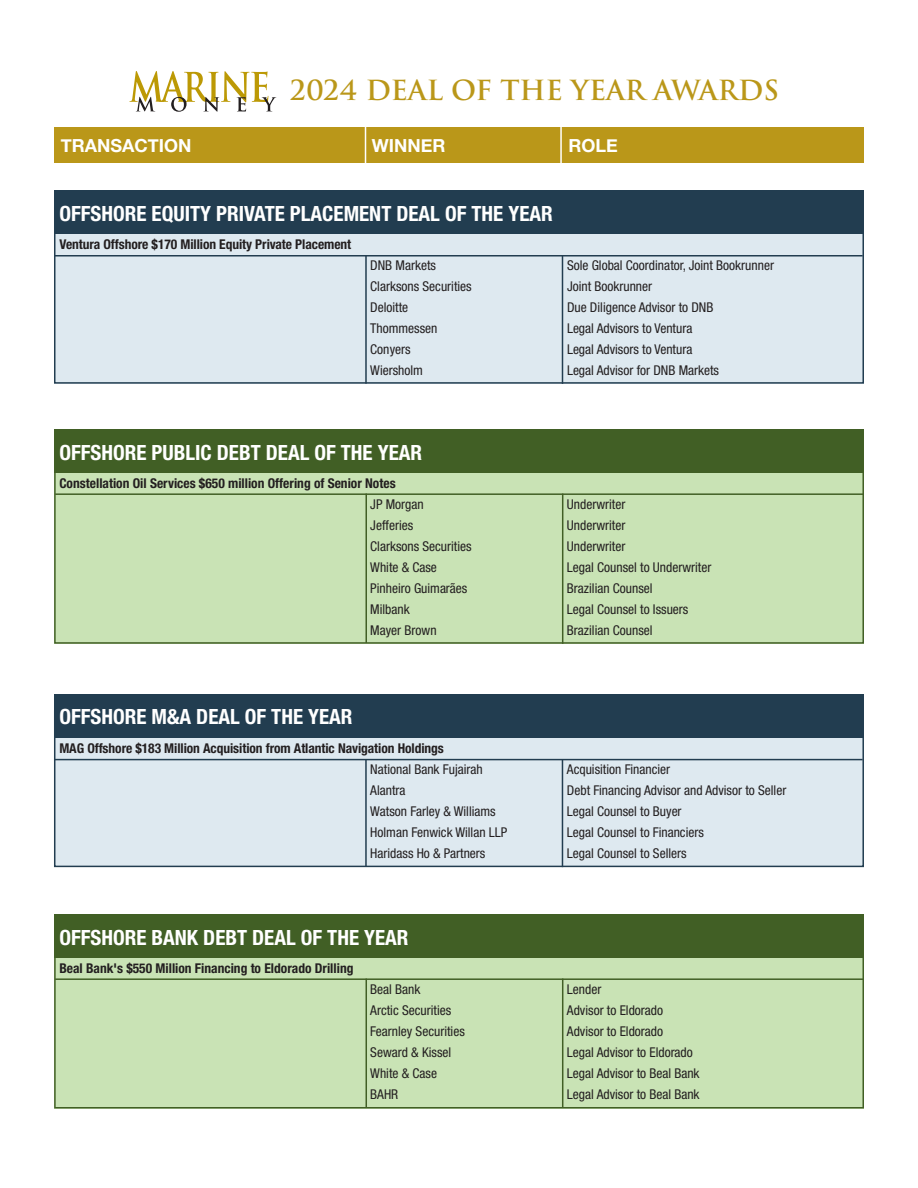
<style>
.page{position:relative;width:918px;height:1188px;background:#fff}
.page>*{position:absolute;margin:0;border:0;box-sizing:border-box;transform-origin:0 0}
.t1{font:700 27px "Trajan";color:#ba9719}
.t2{font:700 condensed 21px "Helvetica Neue";color:#fff}
.t3{font:700 18px "Helvetica Neue";color:#fff}
.t4{font:condensed 13.5px "Helvetica Neue";color:#231f20}
.t5{font:700 condensed 13.5px "Helvetica Neue";letter-spacing:-.005em;color:#231f20}
</style>
<div class="page">
<div style="left:54px;top:234px;width:810px;height:150px;background:#dee9f0"></div>
<div style="left:54px;top:206px;width:810px;height:178px;border:2px solid #223d50"></div>
<div style="left:54px;top:191px;width:810px;height:43px;background:#223d50"></div>
<hr style="left:365px;top:256px;width:2px;height:128px;background:#223d50">
<hr style="left:562px;top:256px;width:1px;height:128px;background:#223d50">
<hr style="left:54px;top:255px;width:809px;height:2px;background:#223d50">
<div style="left:54px;top:127px;width:810px;height:36px;background:#ba9719"></div>
<hr style="left:365px;top:127px;width:1px;height:38px;background:#fff">
<hr style="left:560px;top:126px;width:2px;height:38px;background:#fff">
<svg style="left:129px;top:71px;width:147px;height:41px"></svg>
<div style="left:54px;top:430px;width:810px;height:43px;background:#415f25"></div>
<div style="left:54px;top:473px;width:810px;height:171px;background:#c9e3b5"></div>
<div style="left:54px;top:464px;width:810px;height:180px;border:2px solid #415f25"></div>
<hr style="left:366px;top:494px;width:1px;height:149px;background:#415f25">
<hr style="left:562px;top:494px;width:1px;height:150px;background:#415f25">
<hr style="left:55px;top:493px;width:809px;height:2px;background:#415f25">
<div style="left:54px;top:738px;width:810px;height:129px;background:#dee9f0"></div>
<div style="left:54px;top:710px;width:810px;height:157px;border:2px solid #223d50"></div>
<div style="left:54px;top:695px;width:810px;height:43px;background:#223d50"></div>
<hr style="left:365px;top:759px;width:2px;height:107px;background:#223d50">
<hr style="left:562px;top:760px;width:1px;height:107px;background:#223d50">
<hr style="left:54px;top:759px;width:809px;height:1px;background:#223d50">
<div style="left:54px;top:915px;width:810px;height:43px;background:#415f25"></div>
<div style="left:54px;top:958px;width:810px;height:150px;background:#c9e3b5"></div>
<div style="left:54px;top:949px;width:810px;height:159px;border:2px solid #415f25"></div>
<hr style="left:366px;top:979px;width:1px;height:129px;background:#415f25">
<hr style="left:562px;top:979px;width:1px;height:128px;background:#415f25">
<hr style="left:55px;top:978px;width:809px;height:2px;background:#415f25">
<h1 class="t1" style="left:291px;top:74px;width:490px">2024 DEAL OF THE YEAR AWARDS</h1>
<h3 class="t3" style="left:61px;top:134px;width:132px">TRANSACTION</h3>
<h3 class="t3" style="left:372px;top:134px;width:75px">WINNER</h3>
<h3 class="t3" style="left:568px;top:134px;width:51px">ROLE</h3>
<h2 class="t2" style="left:59px;top:206px;width:495px">OFFSHORE EQUITY PRIVATE PLACEMENT DEAL OF THE YEAR</h2>
<p class="t5" style="left:59px;top:239px;width:293px">Ventura Offshore $170 Million Equity Private Placement</p>
<p class="t4" style="left:370px;top:260px;width:67px">DNB Markets</p>
<p class="t4" style="left:567px;top:260px;width:209px">Sole Global Coordinator, Joint Bookrunner</p>
<p class="t4" style="left:370px;top:281px;width:103px">Clarksons Securities</p>
<p class="t4" style="left:567px;top:281px;width:87px">Joint Bookrunner</p>
<p class="t4" style="left:370px;top:302px;width:39px">Deloitte</p>
<p class="t4" style="left:567px;top:302px;width:148px">Due Diligence Advisor to DNB</p>
<p class="t4" style="left:370px;top:323px;width:69px">Thommessen</p>
<p class="t4" style="left:567px;top:323px;width:127px">Legal Advisors to Ventura</p>
<p class="t4" style="left:370px;top:344px;width:42px">Conyers</p>
<p class="t4" style="left:567px;top:344px;width:127px">Legal Advisors to Ventura</p>
<p class="t4" style="left:370px;top:365px;width:54px">Wiersholm</p>
<p class="t4" style="left:567px;top:365px;width:154px">Legal Advisor for DNB Markets</p>
<h2 class="t2" style="left:59px;top:445px;width:364px">OFFSHORE PUBLIC DEBT DEAL OF THE YEAR</h2>
<p class="t5" style="left:59px;top:479px;width:338px">Constellation Oil Services $650 million Offering of Senior Notes</p>
<p class="t4" style="left:370px;top:500px;width:55px">JP Morgan</p>
<p class="t4" style="left:567px;top:500px;width:60px">Underwriter</p>
<p class="t4" style="left:370px;top:521px;width:44px">Jefferies</p>
<p class="t4" style="left:567px;top:521px;width:60px">Underwriter</p>
<p class="t4" style="left:370px;top:542px;width:103px">Clarksons Securities</p>
<p class="t4" style="left:567px;top:542px;width:60px">Underwriter</p>
<p class="t4" style="left:370px;top:563px;width:68px">White &amp; Case</p>
<p class="t4" style="left:567px;top:563px;width:146px">Legal Counsel to Underwriter</p>
<p class="t4" style="left:370px;top:584px;width:99px">Pinheiro Guimarães</p>
<p class="t4" style="left:567px;top:584px;width:87px">Brazilian Counsel</p>
<p class="t4" style="left:370px;top:605px;width:41px">Milbank</p>
<p class="t4" style="left:567px;top:605px;width:123px">Legal Counsel to Issuers</p>
<p class="t4" style="left:370px;top:626px;width:68px">Mayer Brown</p>
<p class="t4" style="left:567px;top:626px;width:87px">Brazilian Counsel</p>
<h2 class="t2" style="left:59px;top:709px;width:295px">OFFSHORE M&amp;A DEAL OF THE YEAR</h2>
<p class="t5" style="left:59px;top:743px;width:386px">MAG Offshore $183 Million Acquisition from Atlantic Navigation Holdings</p>
<p class="t4" style="left:370px;top:764px;width:114px">National Bank Fujairah</p>
<p class="t4" style="left:567px;top:764px;width:105px">Acquisition Financier</p>
<p class="t4" style="left:370px;top:785px;width:37px">Alantra</p>
<p class="t4" style="left:567px;top:785px;width:221px">Debt Financing Advisor and Advisor to Seller</p>
<p class="t4" style="left:370px;top:806px;width:127px">Watson Farley &amp; Williams</p>
<p class="t4" style="left:567px;top:806px;width:116px">Legal Counsel to Buyer</p>
<p class="t4" style="left:370px;top:827px;width:139px">Holman Fenwick Willan LLP</p>
<p class="t4" style="left:567px;top:827px;width:138px">Legal Counsel to Financiers</p>
<p class="t4" style="left:370px;top:848px;width:117px">Haridass Ho &amp; Partners</p>
<p class="t4" style="left:567px;top:848px;width:121px">Legal Counsel to Sellers</p>
<h2 class="t2" style="left:59px;top:930px;width:351px">OFFSHORE BANK DEBT DEAL OF THE YEAR</h2>
<p class="t5" style="left:59px;top:964px;width:296px">Beal Bank's $550 Million Financing to Eldorado Drilling</p>
<p class="t4" style="left:370px;top:985px;width:52px">Beal Bank</p>
<p class="t4" style="left:567px;top:985px;width:36px">Lender</p>
<p class="t4" style="left:370px;top:1006px;width:82px">Arctic Securities</p>
<p class="t4" style="left:567px;top:1006px;width:98px">Advisor to Eldorado</p>
<p class="t4" style="left:370px;top:1027px;width:96px">Fearnley Securities</p>
<p class="t4" style="left:567px;top:1027px;width:98px">Advisor to Eldorado</p>
<p class="t4" style="left:370px;top:1048px;width:82px">Seward &amp; Kissel</p>
<p class="t4" style="left:567px;top:1048px;width:127px">Legal Advisor to Eldorado</p>
<p class="t4" style="left:370px;top:1069px;width:68px">White &amp; Case</p>
<p class="t4" style="left:567px;top:1069px;width:134px">Legal Advisor to Beal Bank</p>
<p class="t4" style="left:370px;top:1090px;width:30px">BAHR</p>
<p class="t4" style="left:567px;top:1090px;width:134px">Legal Advisor to Beal Bank</p>
</div>
